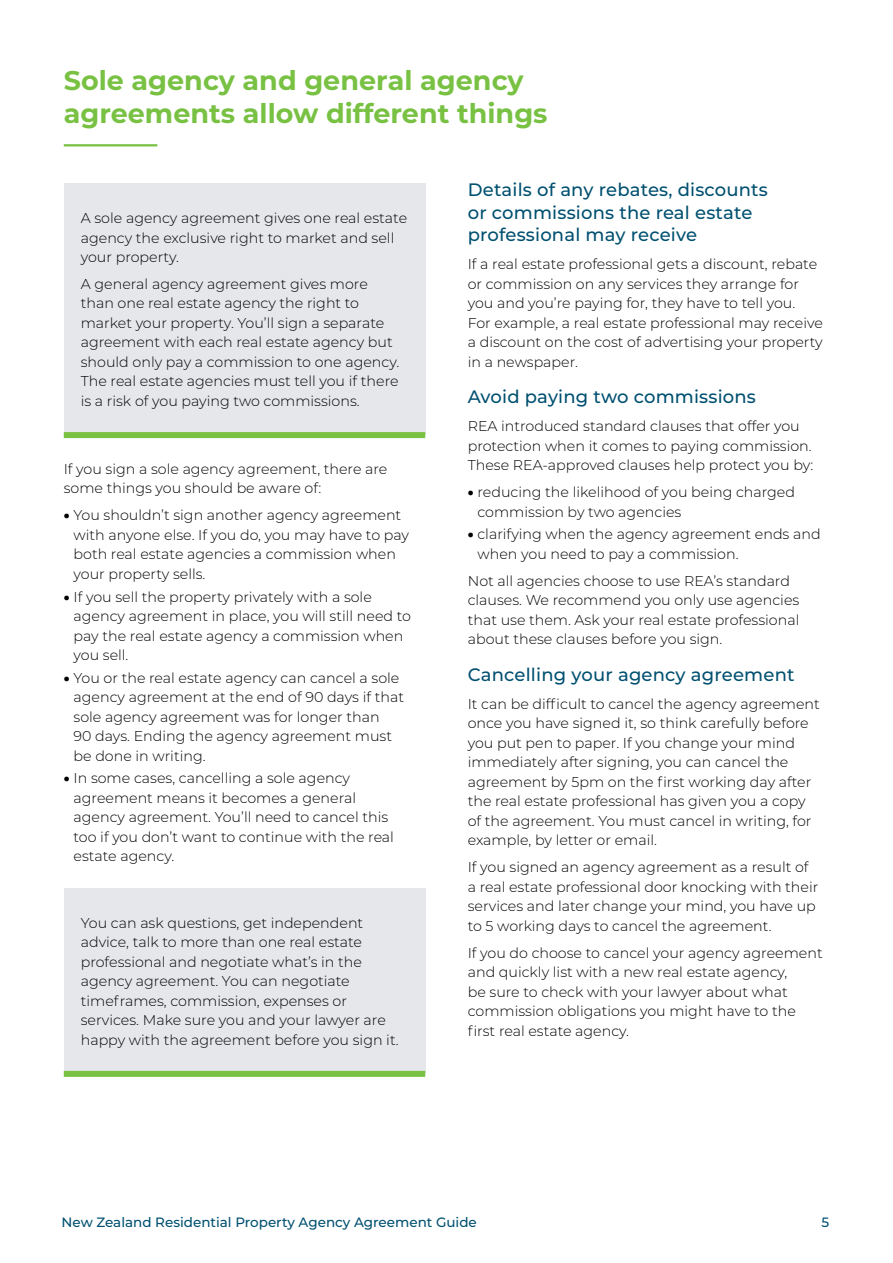
<style>
.page{position:relative;width:893px;height:1263px;background:#fff}
.page>*{position:absolute;margin:0;border:0;box-sizing:border-box;transform-origin:0 0}
.t1{font:700 27px/33px "Montserrat";color:#78c143}
.t2{font:500 18px/22.5px "Montserrat";letter-spacing:.01em;color:#005070}
.t3{font:300 14.25px/19.5px "Montserrat";color:#000}
.t4{font:500 13.5px "Montserrat";color:#005070}
.s1{font-weight:900}
</style>
<div class="page">
<hr style="left:64px;top:144px;width:93px;height:2px;background:#78c143">
<div style="left:64px;top:184px;width:361px;height:251px;background:#e5e7eb"></div>
<div style="left:64px;top:432px;width:361px;height:6px;background:#78c143"></div>
<div style="left:64px;top:888px;width:361px;height:186px;background:#e5e7eb"></div>
<div style="left:64px;top:1071px;width:361px;height:6px;background:#78c143"></div>
<h1 class="t1" style="left:64px;top:62px;width:485px">Sole agency and general agency agreements allow different things</h1>
<p class="t3" style="left:81px;top:208px;width:328px">A sole agency agreement gives one real estate agency the exclusive right to market and sell your property.</p>
<p class="t3" style="left:81px;top:274px;width:320px">A general agency agreement gives more than one real estate agency the right to market your property. You’ll sign a separate agreement with each real estate agency but should only pay a commission to one agency.<br>The real estate agencies must tell you if there is a risk of you paying two commissions.</p>
<p class="t3" style="left:64px;top:459px;width:325px">If you sign a sole agency agreement, there are some things you should be aware of:</p>
<p class="t3" style="left:74px;top:505px;width:337px;text-indent:-10px"><span class="s1">•</span> You shouldn’t sign another agency agreement with anyone else. If you do, you may have to pay both real estate agencies a commission when your property sells.</p>
<p class="t3" style="left:74px;top:586px;width:339px;text-indent:-10px"><span class="s1">•</span> If you sell the property privately with a sole agency agreement in place, you will still need to pay the real estate agency a commission when you sell.</p>
<p class="t3" style="left:74px;top:667px;width:332px;text-indent:-10px"><span class="s1">•</span> You or the real estate agency can cancel a sole agency agreement at the end of 90 days if that sole agency agreement was for longer than<br>90 days. Ending the agency agreement must be done in writing.</p>
<p class="t3" style="left:74px;top:768px;width:322px;text-indent:-10px"><span class="s1">•</span> In some cases, cancelling a sole agency agreement means it becomes a general agency agreement. You’ll need to cancel this too if you don’t want to continue with the real estate agency.</p>
<p class="t3" style="left:81px;top:912px;width:319px">You can ask questions, get independent advice, talk to more than one real estate professional and negotiate what’s in the agency agreement. You can negotiate timeframes, commission, expenses or services. Make sure you and your lawyer are happy with the agreement before you sign it.</p>
<p class="t2" style="left:468px;top:178px;width:302px">Details of any rebates, discounts or commissions the real estate professional may receive</p>
<p class="t3" style="left:468px;top:254px;width:357px">If a real estate professional gets a discount, rebate or commission on any services they arrange for you and you’re paying for, they have to tell you.<br>For example, a real estate professional may receive a discount on the cost of advertising your property in a newspaper.</p>
<p class="t2" style="left:468px;top:385px;width:290px">Avoid paying two commissions</p>
<p class="t3" style="left:468px;top:416px;width:347px">REA introduced standard clauses that offer you protection when it comes to paying commission.<br>These REA-approved clauses help protect you by:</p>
<p class="t3" style="left:477px;top:482px;width:319px;text-indent:-10px"><span class="s1">•</span> reducing the likelihood of you being charged commission by two agencies</p>
<p class="t3" style="left:477px;top:524px;width:345px;text-indent:-10px"><span class="s1">•</span> clarifying when the agency agreement ends and when you need to pay a commission.</p>
<p class="t3" style="left:468px;top:571px;width:333px">Not all agencies choose to use REA’s standard clauses. We recommend you only use agencies that use them. Ask your real estate professional about these clauses before you sign.</p>
<p class="t2" style="left:468px;top:662px;width:328px">Cancelling your agency agreement</p>
<p class="t3" style="left:468px;top:693px;width:354px">It can be difficult to cancel the agency agreement once you have signed it, so think carefully before you put pen to paper. If you change your mind immediately after signing, you can cancel the agreement by 5pm on the first working day after the real estate professional has given you a copy of the agreement. You must cancel in writing, for example, by letter or email.</p>
<p class="t3" style="left:468px;top:857px;width:352px">If you signed an agency agreement as a result of a real estate professional door knocking with their services and later change your mind, you have up to 5 working days to cancel the agreement.</p>
<p class="t3" style="left:468px;top:942px;width:356px">If you do choose to cancel your agency agreement and quickly list with a new real estate agency,<br>be sure to check with your lawyer about what commission obligations you might have to the first real estate agency.</p>
<p class="t4" style="left:62px;top:1213px;width:417px">New Zealand Residential Property Agency Agreement Guide</p>
<p class="t4" style="left:821px;top:1213px;width:9px">5</p>
</div>
